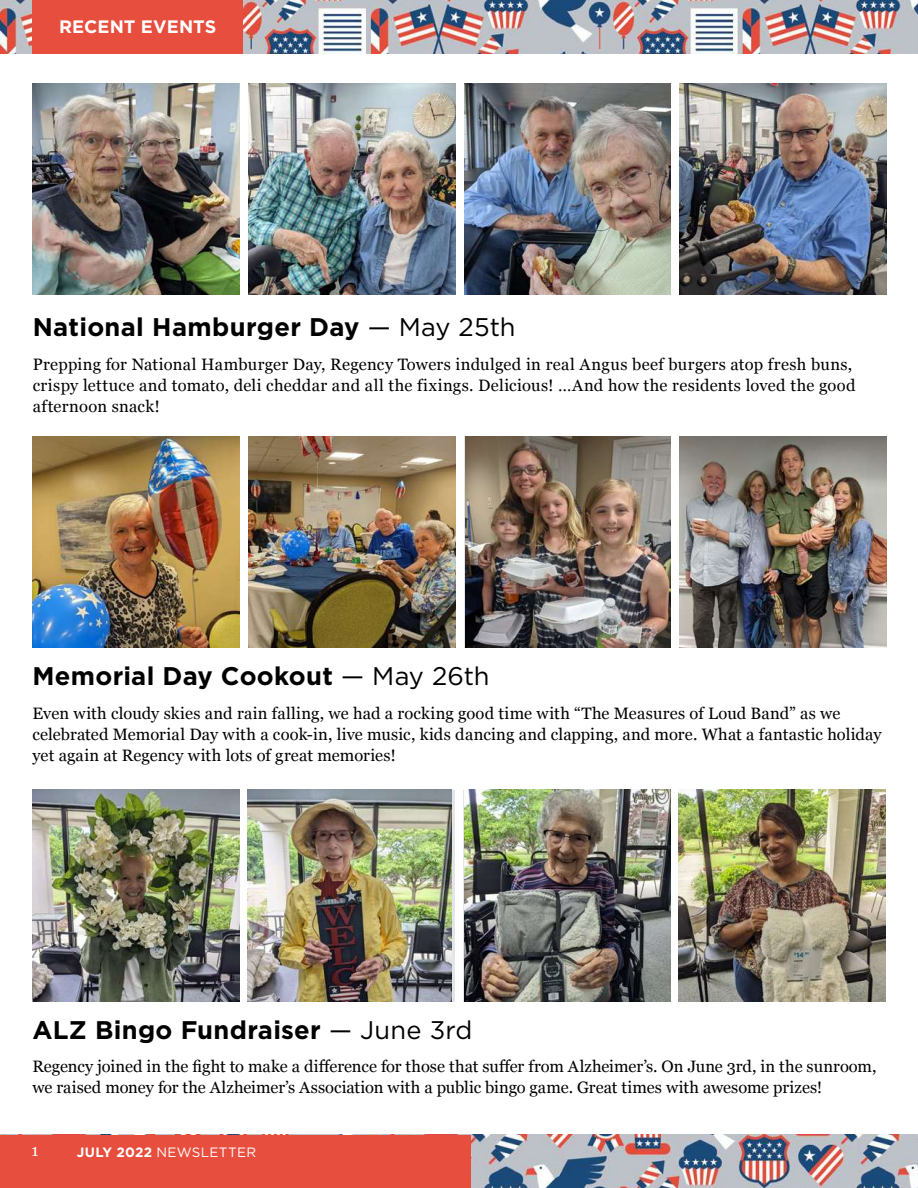
<style>
.page{position:relative;width:918px;height:1188px;background:#fff}
.page>*{position:absolute;margin:0;border:0;box-sizing:border-box;transform-origin:0 0}
.t1{font:700 25.5px "Gotham";letter-spacing:.01em;color:#000}
.t2{font:700 18px "Gotham";color:#fff}
.t3{font:16.5px/21.3px "Georgia";letter-spacing:.01em;color:#000}
.t4{font:16.5px "Georgia";color:#fff}
.t5{font:13.5px "Gotham";letter-spacing:.025em;color:#fff}
.s1{font-weight:400}
.s2{font-weight:700}
</style>
<div class="page">
<img style="left:471px;top:1135px;width:447px;height:53px">
<div style="left:0;top:1135px;width:471px;height:53px;background:#e74e3d"></div>
<img style="left:0;top:0;width:918px;height:54px">
<div style="left:32px;top:0;width:211px;height:54px;background:#e74e3d"></div>
<img style="left:33px;top:83px;width:207px;height:212px">
<img style="left:33px;top:436px;width:207px;height:212px">
<img style="left:32px;top:790px;width:207px;height:211px">
<img style="left:248px;top:83px;width:207px;height:212px">
<img style="left:248px;top:436px;width:207px;height:212px">
<img style="left:248px;top:790px;width:203px;height:211px">
<img style="left:465px;top:83px;width:206px;height:212px">
<img style="left:465px;top:436px;width:206px;height:212px">
<img style="left:465px;top:790px;width:205px;height:211px">
<img style="left:679px;top:83px;width:207px;height:212px">
<img style="left:679px;top:436px;width:207px;height:212px">
<img style="left:679px;top:790px;width:207px;height:211px">
<p class="t2" style="left:59px;top:15px;width:159px">RECENT EVENTS</p>
<h1 class="t1" style="left:33px;top:310px;width:484px">National Hamburger Day <span class="s1">— May 25th</span></h1>
<p class="t3" style="left:33px;top:353px;width:824px">Prepping for National Hamburger Day, Regency Towers indulged in real Angus beef burgers atop fresh buns, crispy lettuce and tomato, deli cheddar and all the fixings. Delicious! …And how the residents loved the good afternoon snack!</p>
<h1 class="t1" style="left:32px;top:659px;width:459px">Memorial Day Cookout <span class="s1">— May 26th</span></h1>
<p class="t3" style="left:32px;top:701px;width:851px">Even with cloudy skies and rain falling, we had a rocking good time with “The Measures of Loud Band” as we celebrated Memorial Day with a cook-in, live music, kids dancing and clapping, and more. What a fantastic holiday yet again at Regency with lots of great memories!</p>
<h1 class="t1" style="left:32px;top:1013px;width:442px">ALZ Bingo Fundraiser <span class="s1">— June 3rd</span></h1>
<p class="t3" style="left:32px;top:1055px;width:846px">Regency joined in the fight to make a difference for those that suffer from Alzheimer’s. On June 3rd, in the sunroom, we raised money for the Alzheimer’s Association with a public bingo game. Great times with awesome prizes!</p>
<p class="t4" style="left:32px;top:1138px;width:9px">1</p>
<p class="t5" style="left:77px;top:1143px;width:181px"><span class="s2">JULY 2022</span> NEWSLETTER</p>
</div>
